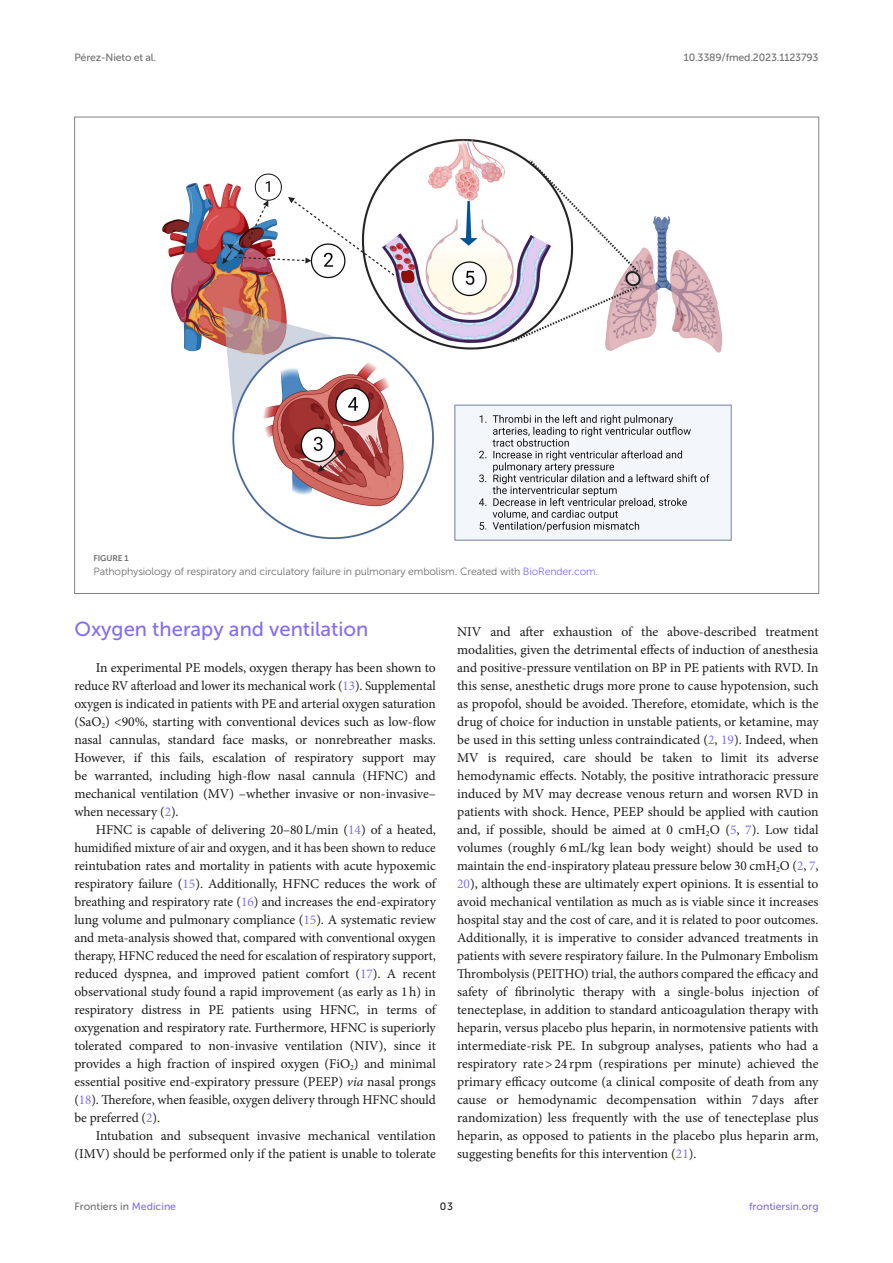
<style>
.page{position:relative;width:893px;height:1263px;background:#fff}
.page>*{position:absolute;margin:0;border:0;box-sizing:border-box;transform-origin:0 0}
.HEAD_1{font:20.25px "Museo Sans 500";color:#856df0}
.TEXT{font:13.5px/18px "Minion Pro";letter-spacing:-.005em;color:#1b1c1b;text-align:justify}
.TEXT_FLUSH{font:13.5px/18px "Minion Pro";letter-spacing:-.005em;color:#1b1c1b;text-align:justify}
.FIG_LEG{font:10.5px "Museo Sans 300";letter-spacing:-.01em;color:#706f70}
.t1{font:10.5px "Museo Sans 500";letter-spacing:-.015em;color:#706f70}
.t2{font:10.5px "Museo Sans 500";color:#856df0}
.t3{font:10.5px "Museo Sans 500";color:#1b1c1b}
.FIG_HD{font:8.25px "Museo Sans 700";letter-spacing:-.01em;color:#706f70}
.s1{color:#856df0}
.s2{font-style:italic}
</style>
<div class="page">
<img style="left:162px;top:138px;width:570px;height:403px">
<p class="t1" style="left:74px;top:51px;width:83px">Pérez-Nieto et al.</p>
<p class="t1" style="left:684px;top:51px;width:136px">10.3389/fmed.2023.1123793</p>
<p class="FIG_HD" style="left:94px;top:554px;width:37px">FIGURE 1</p>
<p class="FIG_LEG" style="left:94px;top:565px;width:506px">Pathophysiology of respiratory and circulatory failure in pulmonary embolism. Created with <span class="s1">BioRender.com</span>.</p>
<p class="HEAD_1" style="left:74px;top:618px;width:295px">Oxygen therapy and ventilation</p>
<p class="TEXT_FLUSH" style="left:74px;top:659px;width:363px;text-indent:21px">In experimental PE models, oxygen therapy has been shown to reduce RV afterload and lower its mechanical work (<span class="s1">13</span>). Supplemental oxygen is indicated in patients with PE and arterial oxygen saturation (SaO<sub>2</sub>) &lt;90%, starting with conventional devices such as low-flow nasal cannulas, standard face masks, or nonrebreather masks.<br>However, if this fails, escalation of respiratory support may be warranted, including high-flow nasal cannula (HFNC) and mechanical ventilation (MV) –whether invasive or non-invasive– when necessary (<span class="s1">2</span>).</p>
<p class="TEXT" style="left:74px;top:821px;width:363px;text-indent:21px">HFNC is capable of delivering 20–80L/min (<span class="s1">14</span>) of a heated, humidified mixture of air and oxygen, and it has been shown to reduce reintubation rates and mortality in patients with acute hypoxemic respiratory failure (<span class="s1">15</span>). Additionally, HFNC reduces the work of breathing and respiratory rate (<span class="s1">16</span>) and increases the end-expiratory lung volume and pulmonary compliance (<span class="s1">15</span>). A systematic review and meta-analysis showed that, compared with conventional oxygen therapy, HFNC reduced the need for escalation of respiratory support, reduced dyspnea, and improved patient comfort (<span class="s1">17</span>). A recent observational study found a rapid improvement (as early as 1h) in respiratory distress in PE patients using HFNC, in terms of oxygenation and respiratory rate. Furthermore, HFNC is superiorly tolerated compared to non-invasive ventilation (NIV), since it provides a high fraction of inspired oxygen (FiO<sub>2</sub>) and minimal essential positive end-expiratory pressure (PEEP) <span class="s2">via</span> nasal prongs (<span class="s1">18</span>). Therefore, when feasible, oxygen delivery through HFNC should be preferred (<span class="s1">2</span>).</p>
<p class="TEXT" style="left:74px;top:1127px;width:363px;text-align:right">Intubation and subsequent invasive mechanical ventilation (IMV) should be performed only if the patient is unable to tolerate</p>
<p class="TEXT" style="left:457px;top:623px;width:363px">NIV and after exhaustion of the above-described treatment modalities, given the detrimental effects of induction of anesthesia and positive-pressure ventilation on BP in PE patients with RVD. In this sense, anesthetic drugs more prone to cause hypotension, such as propofol, should be avoided. Therefore, etomidate, which is the drug of choice for induction in unstable patients, or ketamine, may be used in this setting unless contraindicated (<span class="s1">2</span>, <span class="s1">19</span>). Indeed, when MV is required, care should be taken to limit its adverse hemodynamic effects. Notably, the positive intrathoracic pressure induced by MV may decrease venous return and worsen RVD in patients with shock. Hence, PEEP should be applied with caution and, if possible, should be aimed at 0 cmH<sub>2</sub>O (<span class="s1">5</span>, <span class="s1">7</span>). Low tidal volumes (roughly 6mL/kg lean body weight) should be used to maintain the end-inspiratory plateau pressure below 30 cmH<sub>2</sub>O (<span class="s1">2</span>, <span class="s1">7</span>, <span class="s1">20</span>), although these are ultimately expert opinions. It is essential to avoid mechanical ventilation as much as is viable since it increases hospital stay and the cost of care, and it is related to poor outcomes.<br>Additionally, it is imperative to consider advanced treatments in patients with severe respiratory failure. In the Pulmonary Embolism Thrombolysis (PEITHO) trial, the authors compared the efficacy and safety of fibrinolytic therapy with a single-bolus injection of tenecteplase, in addition to standard anticoagulation therapy with heparin, versus placebo plus heparin, in normotensive patients with intermediate-risk PE. In subgroup analyses, patients who had a respiratory rate&gt;24 rpm (respirations per minute) achieved the primary efficacy outcome (a clinical composite of death from any cause or hemodynamic decompensation within 7days after randomization) less frequently with the use of tenecteplase plus heparin, as opposed to patients in the placebo plus heparin arm, suggesting benefits for this intervention (<span class="s1">21</span>).</p>
<p class="t1" style="left:74px;top:1200px;width:103px">Frontiers in <span class="s1">Medicine</span></p>
<p class="t3" style="left:440px;top:1200px;width:15px">03</p>
<p class="t2" style="left:749px;top:1200px;width:71px">frontiersin.org</p>
</div>
